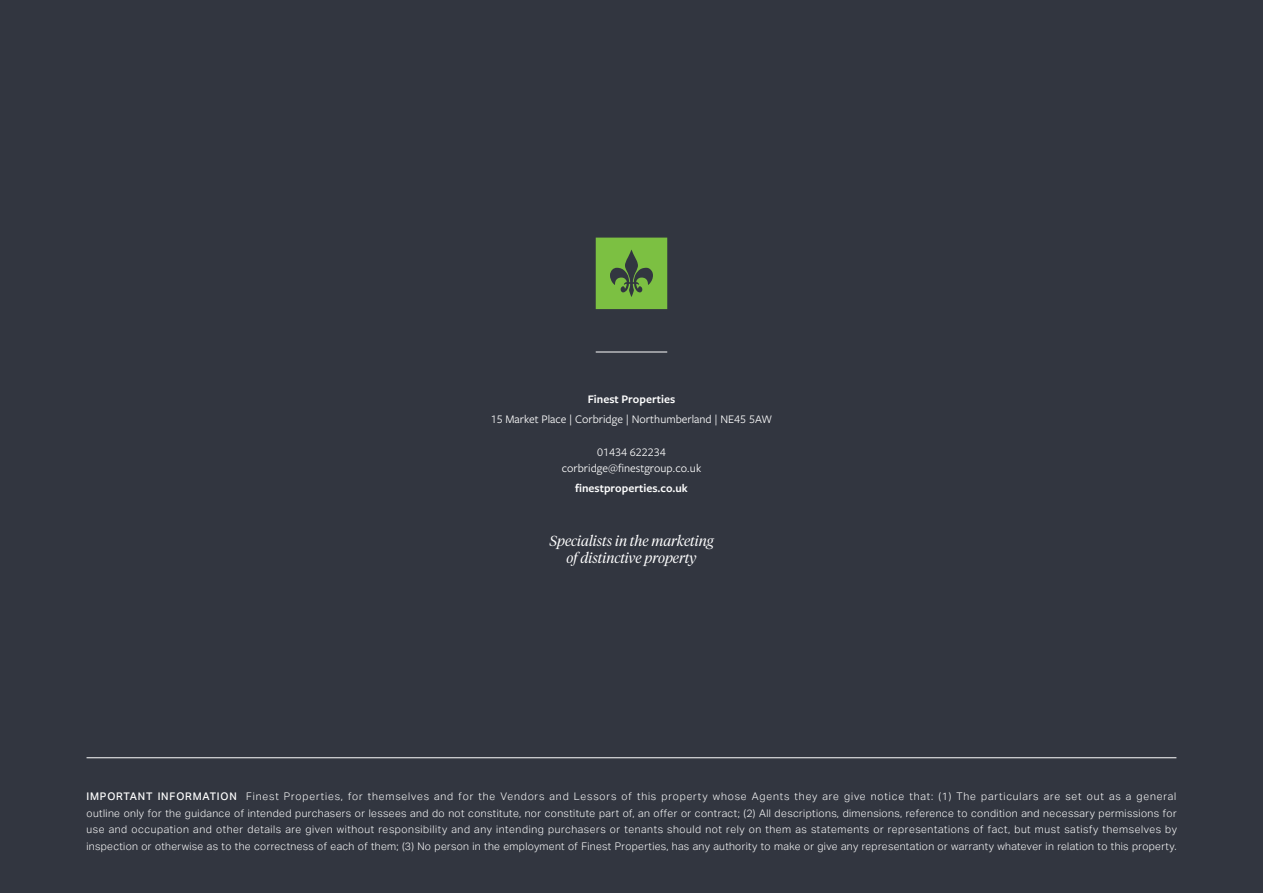
<style>
.page{position:relative;width:1263px;height:893px;background:#323640}
.page>*{position:absolute;margin:0;border:0;box-sizing:border-box;transform-origin:0 0}
.t1{font:italic 300 14.55px "Tiempos Headline";color:#fff}
.t2{font:12px "Freight Sans Pro";color:#fff}
.t3{font:600 12px "Freight Sans Pro";color:#fff}
.t4{font:300 10.5px/16.5px "Aktiv Grotesk";letter-spacing:.03em;color:#fff;text-align:justify}
.s1{font-weight:500}
</style>
<div class="page">
<hr style="left:87px;top:757px;width:1089px;height:1px;background:#fff">
<hr style="left:596px;top:352px;width:71px;height:1px;background:#fff">
<svg style="left:596px;top:238px;width:71px;height:71px;background:#70ab41"></svg>
<p class="t3" style="left:588px;top:391px;width:89px">Finest Properties</p>
<p class="t2" style="left:491px;top:411px;width:283px">15 Market Place | Corbridge | Northumberland | NE45 5AW</p>
<p class="t2" style="left:597px;top:444px;width:70px">01434 622234</p>
<p class="t2" style="left:562px;top:460px;width:141px">corbridge@finestgroup.co.uk</p>
<p class="t3" style="left:575px;top:480px;width:114px">finestproperties.co.uk</p>
<p class="t1" style="left:549px;top:531px;width:165px">Specialists in the marketing</p>
<p class="t1" style="left:566px;top:548px;width:131px">of distinctive property</p>
<p class="t4" style="left:87px;top:788px;width:1092px"><span class="s1">IMPORTANT INFORMATION</span> Finest Properties, for themselves and for the Vendors and Lessors of this property whose Agents they are give notice that: (1) The particulars are set out as a general outline only for the guidance of intended purchasers or lessees and do not constitute, nor constitute part of, an offer or contract; (2) All descriptions, dimensions, reference to condition and necessary permissions for use and occupation and other details are given without responsibility and any intending purchasers or tenants should not rely on them as statements or representations of fact, but must satisfy themselves by inspection or otherwise as to the correctness of each of them; (3) No person in the employment of Finest Properties, has any authority to make or give any representation or warranty whatever in relation to this property.</p>
</div>
